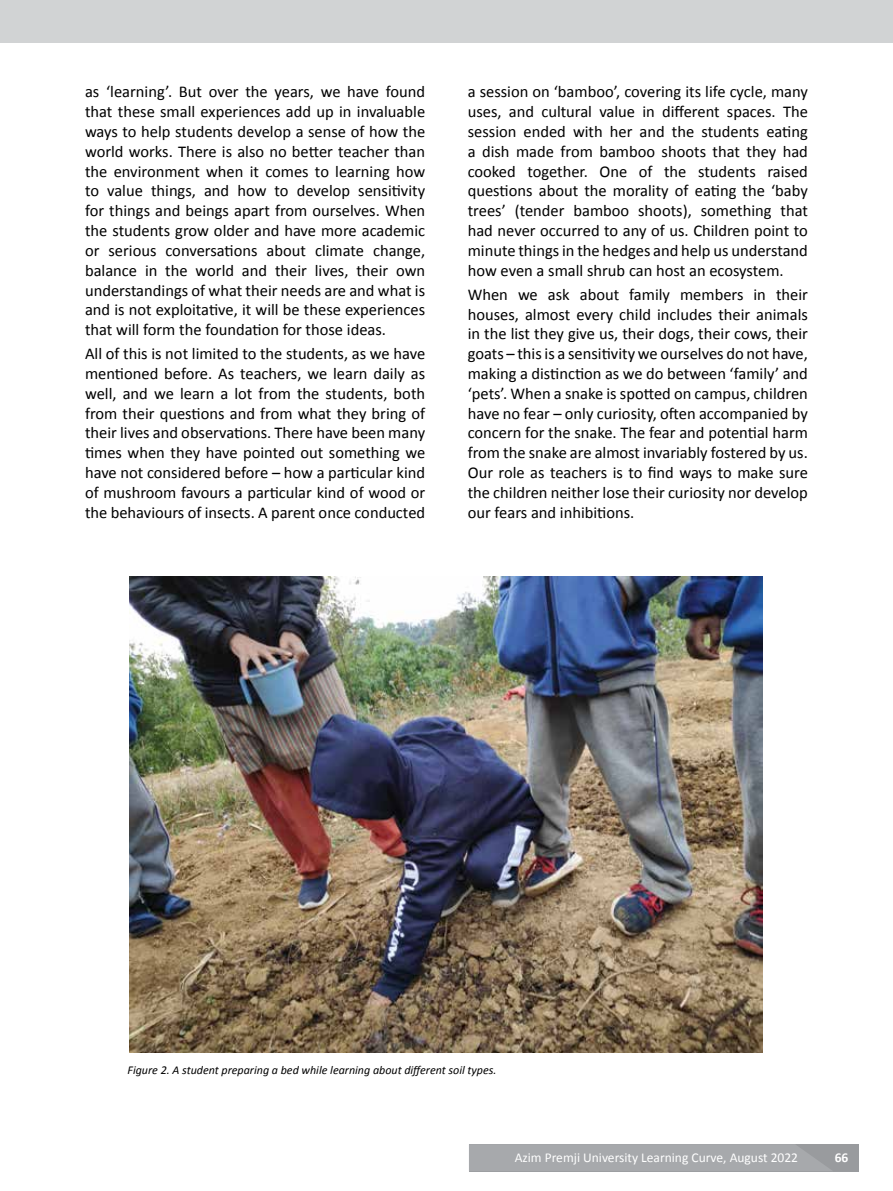
<style>
.page{position:relative;width:893px;height:1191px;background:#fff}
.page>*{position:absolute;margin:0;border:0;box-sizing:border-box;transform-origin:0 0}
.t1{font:16.5px/19.8px "Calibri";color:#000;text-align:justify}
.t2{font:13.5px "Calibri";color:#fff}
.t3{font:700 13.5px "Calibri";color:#fff}
.t4{font:italic 12px "Calibri";color:#000}
</style>
<div class="page">
<div style="left:0;top:0;width:893px;height:43px;background:#d1d3d4"></div>
<img style="left:130px;top:577px;width:632px;height:475px">
<div style="left:469px;top:1144px;width:390px;height:27px;background:#999b9e"></div>
<div style="left:469px;top:1144px;width:363px;height:27px;background:#a7a9ac"></div>
<p class="t1" style="left:85px;top:82px;width:342px">as ‘learning’. But over the years, we have found that these small experiences add up in invaluable ways to help students develop a sense of how the world works. There is also no better teacher than the environment when it comes to learning how to value things, and how to develop sensitivity for things and beings apart from ourselves. When the students grow older and have more academic or serious conversations about climate change, balance in the world and their lives, their own understandings of what their needs are and what is and is not exploitative, it will be these experiences that will form the foundation for those ideas.</p>
<p class="t1" style="left:85px;top:344px;width:342px">All of this is not limited to the students, as we have mentioned before. As teachers, we learn daily as well, and we learn a lot from the students, both from their questions and from what they bring of their lives and observations. There have been many times when they have pointed out something we have not considered before – how a particular kind of mushroom favours a particular kind of wood or the behaviours of insects. A parent once conducted</p>
<p class="t1" style="left:468px;top:82px;width:342px">a session on ‘bamboo’, covering its life cycle, many uses, and cultural value in different spaces. The session ended with her and the students eating a dish made from bamboo shoots that they had cooked together. One of the students raised questions about the morality of eating the ‘baby trees’ (tender bamboo shoots), something that had never occurred to any of us. Children point to minute things in the hedges and help us understand how even a small shrub can host an ecosystem.</p>
<p class="t1" style="left:468px;top:284px;width:342px">When we ask about family members in their houses, almost every child includes their animals in the list they give us, their dogs, their cows, their goats – this is a sensitivity we ourselves do not have, making a distinction as we do between ‘family’ and ‘pets’. When a snake is spotted on campus, children have no fear – only curiosity, often accompanied by concern for the snake. The fear and potential harm from the snake are almost invariably fostered by us.<br>Our role as teachers is to find ways to make sure the children neither lose their curiosity nor develop our fears and inhibitions.</p>
<p class="t4" style="left:128px;top:1062px;width:370px">Figure 2. A student preparing a bed while learning about different soil types.</p>
<p class="t2" style="left:515px;top:1148px;width:285px">Azim Premji University Learning Curve, August 2022</p>
<p class="t3" style="left:835px;top:1149px;width:15px">66</p>
</div>
